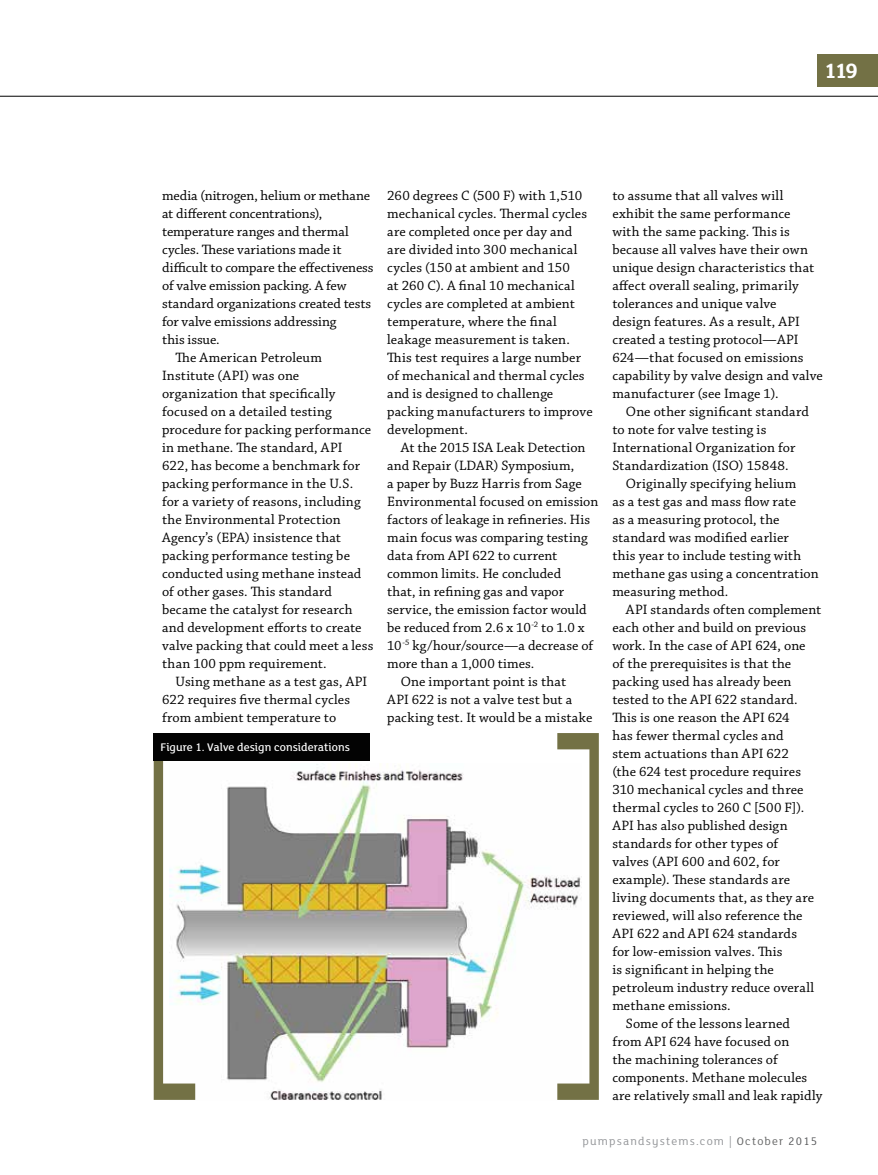
<style>
.page{position:relative;width:878px;height:1175px;background:#fff}
.page>*{position:absolute;margin:0;border:0;box-sizing:border-box;transform-origin:0 0}
.t1{font:700 22.5px "FS Lola";color:#fff}
.t2{font:14.25px/18px "Chaparral Pro";letter-spacing:.01em;color:#000}
.t3{font:14.25px "Chaparral Pro";letter-spacing:-.01em;color:#000}
.t4{font:500 12px "FS Lola";color:#fff}
.t5{font:12px "FS Lola";letter-spacing:.1em;color:#939598}
.s1{color:#666767}
.s2{color:#58595b}
</style>
<div class="page">
<hr style="left:0;top:96px;width:878px;height:1px;background:#000">
<div style="left:817px;top:54px;width:61px;height:33px;background:#737145"></div>
<img style="left:169px;top:764px;width:412px;height:336px">
<svg style="left:557px;top:733px;width:41px;height:366px"></svg>
<svg style="left:154px;top:760px;width:41px;height:339px"></svg>
<div style="left:154px;top:733px;width:216px;height:27px;background:#030303"></div>
<h1 class="t1" style="left:824px;top:55px;width:36px">119</h1>
<p class="t2" style="left:162px;top:187px;width:210px">media (nitrogen, helium or methane</p>
<p class="t3" style="left:162px;top:205px;width:162px">at different concentrations),</p>
<p class="t2" style="left:162px;top:223px;width:188px">temperature ranges and thermal</p>
<p class="t2" style="left:162px;top:241px;width:181px">cycles. These variations made it</p>
<p class="t2" style="left:162px;top:259px;width:213px">difficult to compare the effectiveness</p>
<p class="t2" style="left:162px;top:277px;width:186px">of valve emission packing. A few</p>
<p class="t2" style="left:162px;top:295px;width:211px">standard organizations created tests</p>
<p class="t2" style="left:162px;top:313px;width:176px">for valve emissions addressing</p>
<p class="t2" style="left:162px;top:331px;width:59px">this issue.</p>
<p class="t2" style="left:175px;top:349px;width:148px">The American Petroleum</p>
<p class="t2" style="left:162px;top:367px;width:139px">Institute (API) was one</p>
<p class="t2" style="left:162px;top:385px;width:175px">organization that specifically</p>
<p class="t2" style="left:162px;top:403px;width:171px">focused on a detailed testing</p>
<p class="t2" style="left:162px;top:421px;width:210px">procedure for packing performance</p>
<p class="t2" style="left:162px;top:439px;width:182px">in methane. The standard, API</p>
<p class="t2" style="left:162px;top:457px;width:199px">622, has become a benchmark for</p>
<p class="t2" style="left:162px;top:475px;width:192px">packing performance in the U.S.</p>
<p class="t2" style="left:162px;top:493px;width:200px">for a variety of reasons, including</p>
<p class="t2" style="left:162px;top:511px;width:180px">the Environmental Protection</p>
<p class="t2" style="left:162px;top:529px;width:180px">Agency’s (EPA) insistence that</p>
<p class="t2" style="left:162px;top:547px;width:189px">packing performance testing be</p>
<p class="t2" style="left:162px;top:565px;width:201px">conducted using methane instead</p>
<p class="t2" style="left:162px;top:583px;width:171px">of other gases. This standard</p>
<p class="t2" style="left:162px;top:601px;width:192px">became the catalyst for research</p>
<p class="t2" style="left:162px;top:619px;width:201px">and development efforts to create</p>
<p class="t2" style="left:162px;top:637px;width:213px">valve packing that could meet a less</p>
<p class="t2" style="left:162px;top:655px;width:166px">than 100 ppm requirement.</p>
<p class="t2" style="left:175px;top:673px;width:193px">Using methane as a test gas, API</p>
<p class="t2" style="left:162px;top:691px;width:189px">622 requires five thermal cycles</p>
<p class="t2" style="left:162px;top:709px;width:176px">from ambient temperature to</p>
<p class="t4" style="left:160px;top:739px;width:191px">Figure 1. Valve design considerations</p>
<p class="t2" style="left:387px;top:187px;width:207px">260 degrees C (500 F) with 1,510 mechanical cycles. Thermal cycles are completed once per day and are divided into 300 mechanical cycles (150 at ambient and 150<br>at 260 C). A final 10 mechanical cycles are completed at ambient temperature, where the final leakage measurement is taken.<br>This test requires a large number of mechanical and thermal cycles and is designed to challenge packing manufacturers to improve development.</p>
<p class="t2" style="left:400px;top:439px;width:186px">At the 2015 ISA Leak Detection</p>
<p class="t2" style="left:387px;top:456px;width:188px">and Repair (LDAR) Symposium,</p>
<p class="t2" style="left:387px;top:474px;width:196px">a paper by Buzz Harris from Sage</p>
<p class="t2" style="left:387px;top:492px;width:212px">Environmental focused on emission</p>
<p class="t2" style="left:387px;top:510px;width:204px">factors of leakage in refineries. His</p>
<p class="t2" style="left:387px;top:528px;width:202px">main focus was comparing testing</p>
<p class="t2" style="left:387px;top:546px;width:172px">data from API 622 to current</p>
<p class="t2" style="left:387px;top:564px;width:175px">common limits. He concluded</p>
<p class="t2" style="left:387px;top:582px;width:178px">that, in refining gas and vapor</p>
<p class="t2" style="left:387px;top:600px;width:201px">service, the emission factor would</p>
<p class="t2" style="left:387px;top:618px;width:199px">be reduced from 2.6 x 10<sup>-2</sup> to 1.0 x</p>
<p class="t2" style="left:387px;top:637px;width:208px">10<sup>-5</sup> kg/hour/source—a decrease of</p>
<p class="t2" style="left:387px;top:655px;width:149px">more than a 1,000 times.</p>
<p class="t2" style="left:400px;top:673px;width:167px">One important point is that</p>
<p class="t2" style="left:387px;top:691px;width:187px">API 622 is not a valve test but a</p>
<p class="t2" style="left:387px;top:709px;width:207px">packing test. It would be a mistake</p>
<p class="t2" style="left:612px;top:187px;width:212px">to assume that all valves will exhibit the same performance<br>with the same packing. This is because all valves have their own unique design characteristics that affect overall sealing, primarily tolerances and unique valve<br>design features. As a result, API created a testing protocol—API<br>624—that focused on emissions capability by valve design and valve manufacturer (see Image 1).</p>
<p class="t2" style="left:612px;top:403px;width:198px;text-indent:13px">One other significant standard to note for valve testing is<br>International Organization for<br>Standardization (ISO) 15848.</p>
<p class="t2" style="left:612px;top:475px;width:208px;text-indent:13px">Originally specifying helium<br>as a test gas and mass flow rate<br>as a measuring protocol, the standard was modified earlier<br>this year to include testing with methane gas using a concentration measuring method.</p>
<p class="t2" style="left:625px;top:601px;width:197px">API standards often complement</p>
<p class="t2" style="left:612px;top:619px;width:195px">each other and build on previous</p>
<p class="t2" style="left:612px;top:637px;width:195px">work. In the case of API 624, one</p>
<p class="t2" style="left:612px;top:655px;width:180px">of the prerequisites is that the</p>
<p class="t2" style="left:612px;top:673px;width:181px">packing used has already been</p>
<p class="t2" style="left:612px;top:691px;width:187px">tested to the API 622 standard.</p>
<p class="t2" style="left:612px;top:709px;width:179px">This is one reason the API 624</p>
<p class="t2" style="left:612px;top:727px;width:173px">has fewer thermal cycles and</p>
<p class="t2" style="left:612px;top:745px;width:178px">stem actuations than API 622</p>
<p class="t2" style="left:612px;top:763px;width:190px">(the 624 test procedure requires</p>
<p class="t2" style="left:612px;top:781px;width:193px">310 mechanical cycles and three</p>
<p class="t2" style="left:612px;top:799px;width:193px">thermal cycles to 260 C [500 F]).</p>
<p class="t2" style="left:612px;top:817px;width:177px">API has also published design</p>
<p class="t2" style="left:612px;top:835px;width:167px">standards for other types of</p>
<p class="t2" style="left:612px;top:853px;width:169px">valves (API 600 and 602, for</p>
<p class="t2" style="left:612px;top:871px;width:179px">example). These standards are</p>
<p class="t2" style="left:612px;top:889px;width:203px">living documents that, as they are</p>
<p class="t2" style="left:612px;top:906px;width:192px">reviewed, will also reference the</p>
<p class="t2" style="left:612px;top:924px;width:186px">API 622 and API 624 standards</p>
<p class="t2" style="left:612px;top:942px;width:172px">for low-emission valves. This</p>
<p class="t2" style="left:612px;top:960px;width:163px">is significant in helping the</p>
<p class="t2" style="left:612px;top:978px;width:203px">petroleum industry reduce overall</p>
<p class="t2" style="left:612px;top:996px;width:120px">methane emissions.</p>
<p class="t2" style="left:625px;top:1014px;width:166px">Some of the lessons learned</p>
<p class="t2" style="left:612px;top:1032px;width:178px">from API 624 have focused on</p>
<p class="t2" style="left:612px;top:1050px;width:167px">the machining tolerances of</p>
<p class="t2" style="left:612px;top:1068px;width:196px">components. Methane molecules</p>
<p class="t2" style="left:612px;top:1086px;width:211px">are relatively small and leak rapidly</p>
<p class="t5" style="left:582px;top:1133px;width:236px">pumpsandsystems.com | <span class="s1">October</span> <span class="s2">2015</span></p>
</div>
